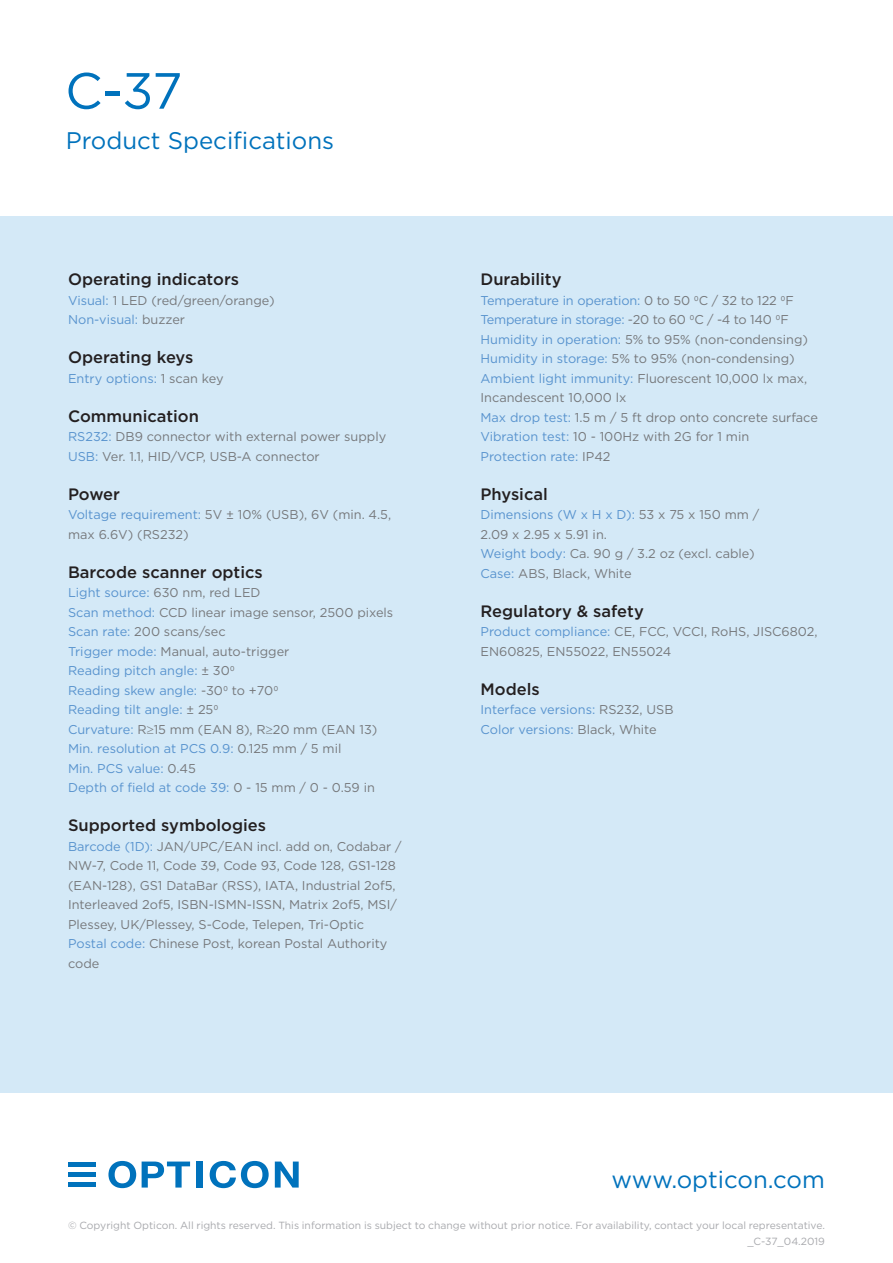
<style>
.page{position:relative;width:893px;height:1263px;background:#fff}
.page>*{position:absolute;margin:0;border:0;box-sizing:border-box;transform-origin:0 0}
.t1{font:50.85px "Gotham";color:#0072bc}
.t2{font:24px "Gotham";color:#0072bc}
.t3{font:500 16.5px "Gotham";color:#231f20}
.t4{font:12.75px/19.5px "Gotham";color:#76787b}
.t5{font:12.75px "Gotham";color:#5893ce}
.t6{font:12.75px "Gotham";letter-spacing:-.02em;color:#5893ce}
.t7{font:10.35px "Gotham";color:#a8a9ad}
.s1{color:#5893ce}
.s2{color:#76787b}
</style>
<div class="page">
<div style="left:68px;top:1162px;width:27px;height:5px;background:#0072bc"></div>
<div style="left:68px;top:1172px;width:27px;height:5px;background:#0072bc"></div>
<div style="left:68px;top:1182px;width:27px;height:5px;background:#0072bc"></div>
<svg style="left:108px;top:1161px;width:28px;height:27px"></svg>
<svg style="left:142px;top:1161px;width:48px;height:26px"></svg>
<div style="left:196px;top:1161px;width:7px;height:26px;background:#0072bc"></div>
<svg style="left:210px;top:1161px;width:59px;height:27px"></svg>
<svg style="left:275px;top:1161px;width:24px;height:26px"></svg>
<div style="left:0;top:217px;width:893px;height:876px;background:#d4e9f7"></div>
<p class="t1" style="left:65px;top:58px;width:119px">C-37</p>
<p class="t2" style="left:66px;top:125px;width:270px">Product Specifications</p>
<p class="t3" style="left:68px;top:269px;width:173px">Operating indicators</p>
<p class="t4" style="left:68px;top:290px;width:208px"><span class="s1">Visual:</span> 1 LED (red/green/orange)</p>
<p class="t5" style="left:68px;top:312px;width:119px">Non-visual: <span class="s2">buzzer</span></p>
<p class="t3" style="left:68px;top:347px;width:127px">Operating keys</p>
<p class="t5" style="left:68px;top:370px;width:157px">Entry options: <span class="s2">1 scan key</span></p>
<p class="t3" style="left:68px;top:405px;width:132px">Communication</p>
<p class="t4" style="left:68px;top:427px;width:320px"><span class="s1">RS232:</span> DB9 connector with external power supply</p>
<p class="t4" style="left:68px;top:446px;width:253px"><span class="s1">USB:</span> Ver. 1.1, HID/VCP, USB-A connector</p>
<p class="t3" style="left:68px;top:483px;width:53px">Power</p>
<p class="t4" style="left:68px;top:505px;width:325px"><span class="s1">Voltage requirement:</span> 5V ± 10% (USB), 6V (min. 4.5, max 6.6V) (RS232)</p>
<p class="t3" style="left:68px;top:561px;width:196px">Barcode scanner optics</p>
<p class="t5" style="left:68px;top:585px;width:194px">Light source: <span class="s2">630 nm, red LED</span></p>
<p class="t4" style="left:68px;top:602px;width:327px"><span class="s1">Scan method:</span> CCD linear image sensor, 2500 pixels</p>
<p class="t4" style="left:68px;top:622px;width:159px"><span class="s1">Scan rate:</span> 200 scans/sec</p>
<p class="t4" style="left:68px;top:641px;width:223px"><span class="s1">Trigger mode:</span> Manual, auto-trigger</p>
<p class="t5" style="left:68px;top:663px;width:168px">Reading pitch angle: <span class="s2">± 300</span></p>
<p class="t5" style="left:68px;top:682px;width:212px">Reading skew angle: <span class="s2">-300 to +700</span></p>
<p class="t5" style="left:68px;top:702px;width:152px">Reading tilt angle: <span class="s2">± 250</span></p>
<p class="t4" style="left:68px;top:719px;width:311px"><span class="s1">Curvature:</span> R≥15 mm (EAN 8), R≥20 mm (EAN 13)</p>
<p class="t5" style="left:68px;top:741px;width:275px">Min. resolution at PCS 0.9: <span class="s2">0.125 mm / 5 mil</span></p>
<p class="t5" style="left:68px;top:760px;width:129px">Min. PCS value: <span class="s2">0.45</span></p>
<p class="t5" style="left:68px;top:780px;width:308px">Depth of field at code 39: <span class="s2">0 - 15 mm / 0 - 0.59 in</span></p>
<p class="t3" style="left:68px;top:815px;width:200px">Supported symbologies</p>
<p class="t4" style="left:68px;top:836px;width:335px"><span class="s1">Barcode (1D):</span> JAN/UPC/EAN incl. add on, Codabar / NW-7, Code 11, Code 39, Code 93, Code 128, GS1-128 (EAN-128), GS1 DataBar (RSS), IATA, Industrial 2of5, Interleaved 2of5, ISBN-ISMN-ISSN, Matrix 2of5, MSI/ Plessey, UK/Plessey, S-Code, Telepen, Tri-Optic</p>
<p class="t4" style="left:68px;top:934px;width:321px"><span class="s1">Postal code:</span> Chinese Post, korean Postal Authority code</p>
<p class="t3" style="left:480px;top:269px;width:83px">Durability</p>
<p class="t5" style="left:480px;top:292px;width:315px">Temperature in operation: <span class="s2">0 to 50 0C / 32 to 122 0F</span></p>
<p class="t6" style="left:480px;top:312px;width:310px">Temperature in storage: <span class="s2">-20 to 60 0C / -4 to 140 0F</span></p>
<p class="t4" style="left:480px;top:329px;width:329px"><span class="s1">Humidity in operation:</span> 5% to 95% (non-condensing)</p>
<p class="t4" style="left:480px;top:349px;width:316px"><span class="s1">Humidity in storage:</span> 5% to 95% (non-condensing)</p>
<p class="t4" style="left:480px;top:368px;width:328px"><span class="s1">Ambient light immunity:</span> Fluorescent 10,000 lx max,<br>Incandescent 10,000 lx</p>
<p class="t4" style="left:480px;top:407px;width:339px"><span class="s1">Max drop test:</span> 1.5 m / 5 ft drop onto concrete surface</p>
<p class="t4" style="left:480px;top:427px;width:270px"><span class="s1">Vibration test:</span> 10 - 100Hz with 2G for 1 min</p>
<p class="t5" style="left:480px;top:448px;width:132px">Protection rate: <span class="s2">IP42</span></p>
<p class="t3" style="left:480px;top:483px;width:69px">Physical</p>
<p class="t5" style="left:480px;top:507px;width:280px">Dimensions (W x H x D): <span class="s2">53 x 75 x 150 mm /</span></p>
<p class="t4" style="left:480px;top:524px;width:128px">2.09 x 2.95 x 5.91 in.</p>
<p class="t4" style="left:480px;top:544px;width:276px"><span class="s1">Weight body:</span> Ca. 90 g / 3.2 oz (excl. cable)</p>
<p class="t4" style="left:480px;top:563px;width:153px"><span class="s1">Case:</span> ABS, Black, White</p>
<p class="t3" style="left:480px;top:600px;width:165px">Regulatory &amp; safety</p>
<p class="t4" style="left:480px;top:622px;width:339px"><span class="s1">Product compliance:</span> CE, FCC, VCCI, RoHS, JISC6802,<br>EN60825, EN55022, EN55024</p>
<p class="t3" style="left:480px;top:678px;width:61px">Models</p>
<p class="t5" style="left:480px;top:702px;width:195px">Interface versions: <span class="s2">RS232, USB</span></p>
<p class="t5" style="left:480px;top:721px;width:178px">Color versions: <span class="s2">Black, White</span></p>
<p class="t2" style="left:611px;top:1164px;width:215px">www.opticon.com</p>
<p class="t7" style="left:68px;top:1218px;width:758px">© Copyright Opticon. All rights reserved. This information is subject to change without prior notice. For availability, contact your local representative.</p>
<p class="t7" style="left:747px;top:1234px;width:79px">_C-37_04.2019</p>
</div>
